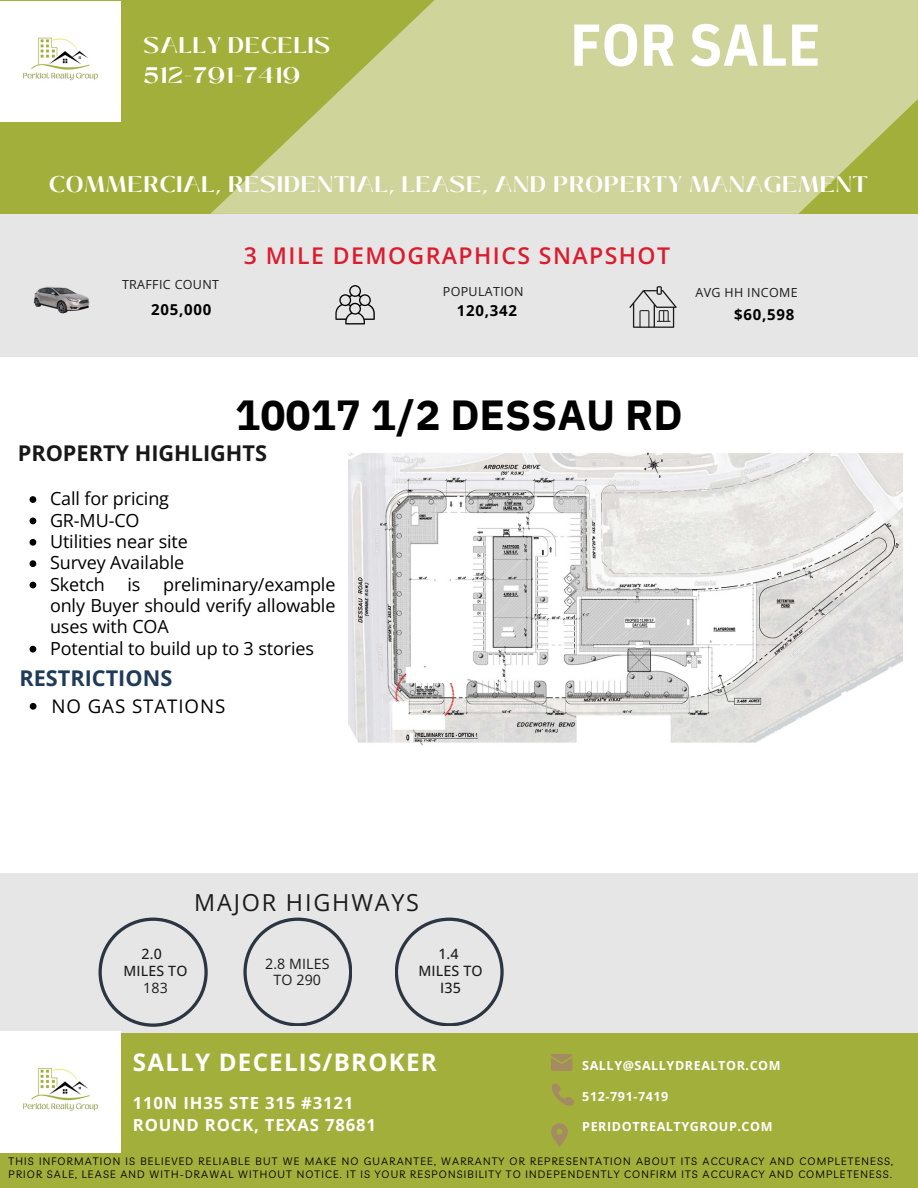
<style>
.page{position:relative;width:918px;height:1188px;background:#fff}
.page>*{position:absolute;margin:0;border:0;box-sizing:border-box;transform-origin:0 0}
.t1{font:700 59.1px "IBM Plex Sans Cond";letter-spacing:.005em;color:#fff}
.t2{font:700 42px "IBM Plex Sans";color:#000}
.t3{font:700 24.15px "Open Sans";letter-spacing:.05em;color:#fff}
.t4{font:23.4px "Open Sans";letter-spacing:.08em;color:#1b1b1b}
.t5{font:600 23.1px "Open Sans";letter-spacing:.06em;color:#dc1c2e}
.t6{font:700 22.5px "Black Mango";letter-spacing:.05em;color:#fff}
.t7{font:700 21.75px "Open Sans";color:#181818}
.t8{font:700 21.75px "Open Sans";color:#203b59}
.t9{font:18.75px "Open Sans";letter-spacing:.05em;color:#000}
.t10{font:18px/21.3px "Open Sans";letter-spacing:-.005em;color:#000;text-align:justify}
.t11{font:700 16.65px "Open Sans";letter-spacing:.05em;color:#fff}
.t12{font:700 15px "Open Sans";letter-spacing:.05em;color:#000}
.t13{font:500 14.25px/16.8px "Open Sans";letter-spacing:.01em;color:#1b1b1b;text-align:center}
.t14{font:14.25px/16.8px "Open Sans";letter-spacing:.005em;color:#1b1b1b;text-align:center}
.t15{font:500 14.1px/16.8px "Open Sans";letter-spacing:.01em;color:#1b1b1b;text-align:center}
.t16{font:700 12.6px "Open Sans";letter-spacing:.045em;color:#fff}
.t17{font:12.45px "Open Sans";letter-spacing:.025em;color:#1b1b1b}
.t18{font:10.5px/13.2px "Livvic";letter-spacing:.11em;color:#000}
.s1{font-weight:400}
</style>
<div class="page">
<div style="left:0;top:873px;width:918px;height:162px;background:#e6e6e6"></div>
<svg style="left:395px;top:918px;width:109px;height:108px"></svg>
<svg style="left:243px;top:918px;width:109px;height:108px"></svg>
<div style="left:0;top:1033px;width:918px;height:155px;background:#a3af3b"></div>
<svg style="left:551px;top:1123px;width:17px;height:24px"></svg>
<svg style="left:551px;top:1054px;width:21px;height:17px"></svg>
<svg style="left:552px;top:1083px;width:22px;height:23px"></svg>
<div style="left:0;top:0;width:918px;height:224px;background:#a3af3b"></div>
<div style="left:0;top:214px;width:918px;height:144px;background:#e6e6e6"></div>
<svg style="left:210px;top:0;width:708px;height:214px;fill:#cfd49b"></svg>
<svg style="left:629px;top:286px;width:48px;height:42px"></svg>
<img style="left:33px;top:286px;width:57px;height:28px">
<img style="left:348px;top:452px;width:555px;height:294px">
<svg style="left:99px;top:918px;width:109px;height:109px"></svg>
<svg style="left:335px;top:285px;width:40px;height:39px"></svg>
<svg style="left:30px;top:496px;width:6px;height:7px"></svg>
<svg style="left:30px;top:518px;width:6px;height:6px"></svg>
<svg style="left:30px;top:539px;width:6px;height:7px"></svg>
<svg style="left:30px;top:560px;width:6px;height:7px"></svg>
<svg style="left:30px;top:582px;width:6px;height:6px"></svg>
<svg style="left:30px;top:646px;width:6px;height:7px"></svg>
<img style="left:0;top:1032px;width:120px;height:120px">
<svg style="left:30px;top:703px;width:6px;height:7px"></svg>
<img style="left:0;top:1px;width:120px;height:121px">
<p class="t6" style="left:144px;top:28px;width:188px">SALLY DECELIS</p>
<p class="t6" style="left:144px;top:58px;width:157px">512-791-7419</p>
<p class="t1" style="left:570px;top:5px;width:252px">FOR SALE</p>
<p class="t6" style="left:49px;top:168px;width:820px">COMMERCIAL, RESIDENTIAL, LEASE, AND PROPERTY MANAGEMENT</p>
<p class="t17" style="left:122px;top:276px;width:99px">TRAFFIC COUNT</p>
<p class="t5" style="left:244px;top:239px;width:428px">3 MILE DEMOGRAPHICS SNAPSHOT</p>
<p class="t17" style="left:443px;top:283px;width:82px">POPULATION</p>
<p class="t12" style="left:151px;top:299px;width:62px">205,000</p>
<p class="t12" style="left:457px;top:300px;width:62px">120,342</p>
<p class="t17" style="left:696px;top:284px;width:104px">AVG HH INCOME</p>
<p class="t12" style="left:734px;top:304px;width:62px">$60,598</p>
<p class="t2" style="left:235px;top:387px;width:449px">10017 1/2 DESSAU RD</p>
<p class="t7" style="left:18px;top:437px;width:251px">PROPERTY HIGHLIGHTS</p>
<p class="t10" style="left:50px;top:488px;width:121px">Call for pricing</p>
<p class="t10" style="left:50px;top:509px;width:91px">GR-MU-CO</p>
<p class="t10" style="left:50px;top:530px;width:140px">Utilities near site</p>
<p class="t10" style="left:50px;top:552px;width:136px">Survey Available</p>
<p class="t10" style="left:50px;top:573px;width:56px">Sketch</p>
<p class="t10" style="left:128px;top:573px;width:14px">is</p>
<p class="t10" style="left:50px;top:573px;width:287px;text-indent:113px">preliminary/example only Buyer should verify allowable uses with COA</p>
<p class="t10" style="left:50px;top:637px;width:266px">Potential to build up to 3 stories</p>
<p class="t8" style="left:19px;top:663px;width:154px">RESTRICTIONS</p>
<p class="t9" style="left:51px;top:693px;width:175px">NO GAS STATIONS</p>
<p class="t4" style="left:194px;top:886px;width:226px">MAJOR HIGHWAYS</p>
<p class="t15" style="left:124px;top:945px;width:65px">2.0<br>MILES TO<br><span class="s1">183</span></p>
<p class="t14" style="left:265px;top:955px;width:66px">2.8 MILES<br>TO 290</p>
<p class="t13" style="left:438px;top:945px;width:22px">1.4</p>
<p class="t13" style="left:418px;top:962px;width:66px">MILES TO<br>I35</p>
<p class="t3" style="left:133px;top:1046px;width:305px">SALLY DECELIS/BROKER</p>
<p class="t11" style="left:133px;top:1092px;width:222px">110N IH35 STE 315 #3121</p>
<p class="t11" style="left:133px;top:1113px;width:245px">ROUND ROCK, TEXAS 78681</p>
<p class="t18" style="left:9px;top:1154px;width:886px">THIS INFORMATION IS BELIEVED RELIABLE BUT WE MAKE NO GUARANTEE, WARRANTY OR REPRESENTATION ABOUT ITS ACCURACY AND COMPLETENESS,<br>PRIOR SALE, LEASE AND WITH-DRAWAL WITHOUT NOTICE. IT IS YOUR RESPONSIBILITY TO INDEPENDENTLY CONFIRM ITS ACCURACY AND COMPLETENESS.</p>
<p class="t16" style="left:582px;top:1057px;width:200px">SALLY@SALLYDREALTOR.COM</p>
<p class="t16" style="left:582px;top:1087px;width:88px">512-791-7419</p>
<p class="t16" style="left:582px;top:1118px;width:192px">PERIDOTREALTYGROUP.COM</p>
</div>
